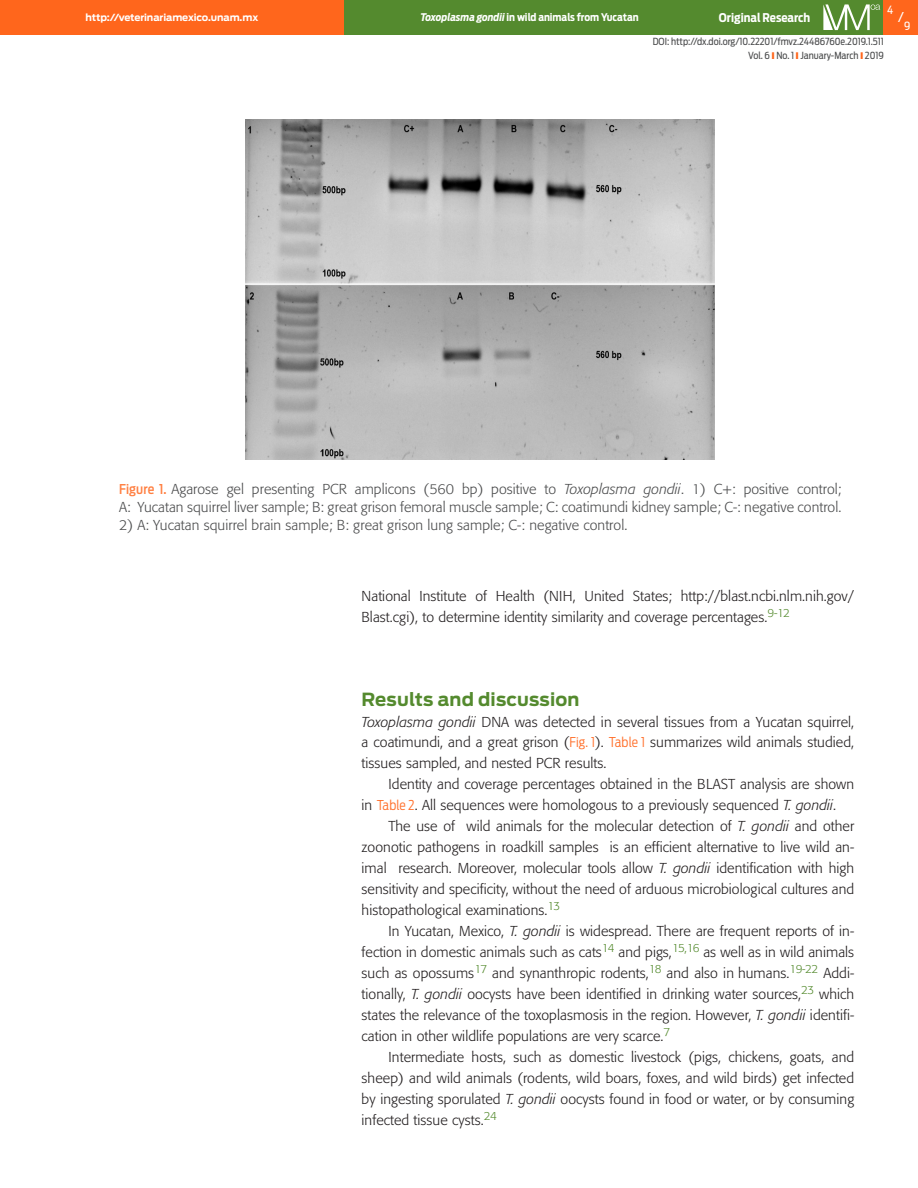
<style>
.page{position:relative;width:918px;height:1188px;background:#fff}
.page>*{position:absolute;margin:0;border:0;box-sizing:border-box;transform-origin:0 0}
._01_subtitulo_a{font:700 18px "Antenna";letter-spacing:.01em;color:#548a2e}
._04_texto_2a{font:300 14.25px/21px "Formata";letter-spacing:.005em;color:#231f20;text-align:justify}
._07_figura_pie{font:300 14.25px/18px "Formata";letter-spacing:.005em;color:#4b4c4d}
._04_texto_1a{font:300 14.25px/21px "Formata";letter-spacing:.005em;color:#231f20;text-align:justify}
.t1{font:13.5px "Antenna Cond";color:#fff}
.t2{font:700 12px "Antenna Cond";color:#fff}
.t3{font:11.25px "Antenna Cond";color:#fff}
.t4{font:700 10.5px "Antenna Cond";color:#fff}
.t5{font:9.75px/13.8px "Antenna Cond";color:#4b4c4d;text-align:right}
.t6{font:700 9.75px "Antenna";letter-spacing:-.01em;color:#fff}
.s1{font-style:italic}
.s2{font-family:"Antenna Cond";font-weight:500;font-size:13.5px;color:#ff8042}
.s3{font-family:"Antenna Cond";font-size:13.5px;color:#ff6f2a}
</style>
<div class="page">
<div style="left:344px;top:0;width:543px;height:34px;background:#548a2e"></div>
<svg style="left:823px;top:4px;width:57px;height:26px"></svg>
<div style="left:884px;top:0;width:34px;height:34px;background:#ff661c"></div>
<div style="left:0;top:0;width:344px;height:34px;background:#ff661c"></div>
<img style="left:246px;top:119px;width:469px;height:340px">
<p class="t6" style="left:85px;top:12px;width:174px">http://veterinariamexico.unam.mx</p>
<p class="t3" style="left:887px;top:3px;width:8px">4</p>
<p class="t1" style="left:898px;top:9px;width:7px">/</p>
<p class="t4" style="left:421px;top:11px;width:220px"><span class="s1">Toxoplasma gondii</span> in wild animals from Yucatan</p>
<p class="t2" style="left:719px;top:10px;width:93px">Original Research</p>
<p class="t5" style="left:653px;top:35px;width:233px">DOI: http://dx.doi.org/10.22201/fmvz.24486760e.2019.1.511<br>Vol. 6 No. 1 January-March 2019</p>
<p class="t3" style="left:904px;top:19px;width:8px">9</p>
<p class="_07_figura_pie" style="left:119px;top:480px;width:724px"><span class="s2">Figure 1.</span> Agarose gel presenting PCR amplicons (560 bp) positive to <span class="s1">Toxoplasma gondii</span>. 1) C+: positive control;<br>A: Yucatan squirrel liver sample; B: great grison femoral muscle sample; C: coatimundi kidney sample; C-: negative control.</p>
<p class="_07_figura_pie" style="left:119px;top:516px;width:510px">2) A: Yucatan squirrel brain sample; B: great grison lung sample; C-: negative control.</p>
<p class="_04_texto_2a" style="left:362px;top:585px;width:494px">National Institute of Health (NIH, United States; http://blast.ncbi.nlm.nih.gov/<br>Blast.cgi), to determine identity similarity and coverage percentages.<sup>9-12</sup></p>
<p class="_01_subtitulo_a" style="left:362px;top:688px;width:219px">Results and discussion</p>
<p class="_04_texto_1a" style="left:362px;top:711px;width:494px"><span class="s1">Toxoplasma gondii</span> DNA was detected in several tissues from a Yucatan squirrel, a coatimundi, and a great grison (<span class="s3">Fig. 1</span>). <span class="s3">Table 1</span> summarizes wild animals studied, tissues sampled, and nested PCR results.</p>
<p class="_04_texto_2a" style="left:362px;top:774px;width:494px;text-indent:27px">Identity and coverage percentages obtained in the BLAST analysis are shown in <span class="s3">Table 2</span>. All sequences were homologous to a previously sequenced <span class="s1">T. gondii</span>.</p>
<p class="_04_texto_2a" style="left:362px;top:816px;width:494px;text-indent:27px">The use of wild animals for the molecular detection of <span class="s1">T. gondii</span> and other zoonotic pathogens in roadkill samples is an efficient alternative to live wild an&shy;imal research. Moreover, molecular tools allow <span class="s1">T. gondii</span> identification with high sensitivity and specificity, without the need of arduous microbiological cultures and histopathological examinations.<sup>13</sup></p>
<p class="_04_texto_2a" style="left:362px;top:921px;width:494px;text-indent:27px">In Yucatan, Mexico, <span class="s1">T. gondii</span> is widespread. There are frequent reports of in&shy;fection in domestic animals such as cats<sup>14</sup> and pigs,<sup>15,16</sup> as well as in wild animals such as opossums<sup>17</sup> and synanthropic rodents,<sup>18</sup> and also in humans.<sup>19-22</sup> Addi&shy;tionally, <span class="s1">T. gondii</span> oocysts have been identified in drinking water sources,<sup>23</sup> which states the relevance of the toxoplasmosis in the region. However, <span class="s1">T. gondii</span> identifi&shy;cation in other wildlife populations are very scarce.<sup>7</sup></p>
<p class="_04_texto_2a" style="left:362px;top:1046px;width:494px;text-indent:27px">Intermediate hosts, such as domestic livestock (pigs, chickens, goats, and sheep) and wild animals (rodents, wild boars, foxes, and wild birds) get infected by ingesting sporulated <span class="s1">T. gondii</span> oocysts found in food or water, or by consuming infected tissue cysts.<sup>24</sup></p>
</div>
